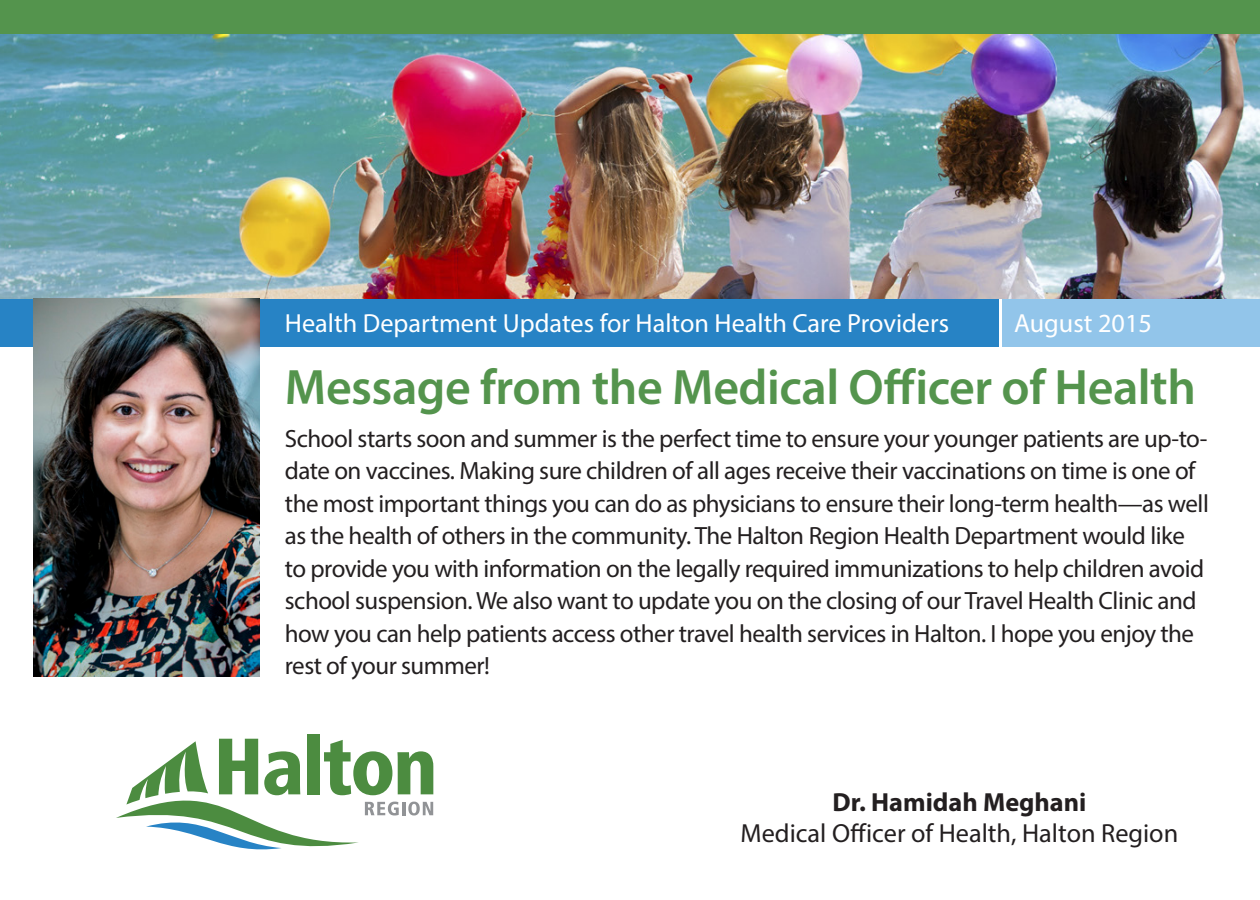
<style>
.page{position:relative;width:1260px;height:900px;background:#fff}
.page>*{position:absolute;margin:0;border:0;box-sizing:border-box;transform-origin:0 0}
.t1{font:600 50px "Myriad Pro";letter-spacing:-.01em;color:#54944d}
.t2{font:26.25px "Myriad Pro";color:#fff}
.body{font:26.25px "Myriad Pro";color:#231f20}
.body-2{font:700 26.25px "Myriad Pro";color:#231f20}
.body-3{font:25px/32.5px "Myriad Pro";letter-spacing:-.02em;color:#231f20}
</style>
<div class="page">
<div style="left:307px;top:734px;width:13px;height:60px;background:#4c8c40"></div>
<svg style="left:116px;top:739px;width:317px;height:110px"></svg>
<img style="left:0;top:34px;width:1260px;height:265px">
<div style="left:0;top:299px;width:999px;height:48px;background:#2783c5"></div>
<img style="left:34px;top:299px;width:225px;height:378px">
<div style="left:0;top:0;width:1260px;height:34px;background:#54944d"></div>
<div style="left:1003px;top:299px;width:257px;height:48px;background:#92c5ea"></div>
<p class="t2" style="left:285px;top:307px;width:666px">Health Department Updates for Halton Health Care Providers</p>
<p class="t2" style="left:1014px;top:307px;width:139px">August 2015</p>
<p class="t1" style="left:285px;top:355px;width:913px">Message from the Medical Officer of Health</p>
<p class="body-3" style="left:285px;top:422px;width:926px">School starts soon and summer is the perfect time to ensure your younger patients are up-to&shy;date on vaccines. Making sure children of all ages receive their vaccinations on time is one of the most important things you can do as physicians to ensure their long-term health—as well as the health of others in the community. The Halton Region Health Department would like to provide you with information on the legally required immunizations to help children avoid school suspension. We also want to update you on the closing of our Travel Health Clinic and how you can help patients access other travel health services in Halton. I hope you enjoy the rest of your summer!</p>
<p class="body-2" style="left:832px;top:785px;width:255px">Dr. Hamidah Meghani</p>
<p class="body" style="left:741px;top:817px;width:439px">Medical Officer of Health, Halton Region</p>
</div>
